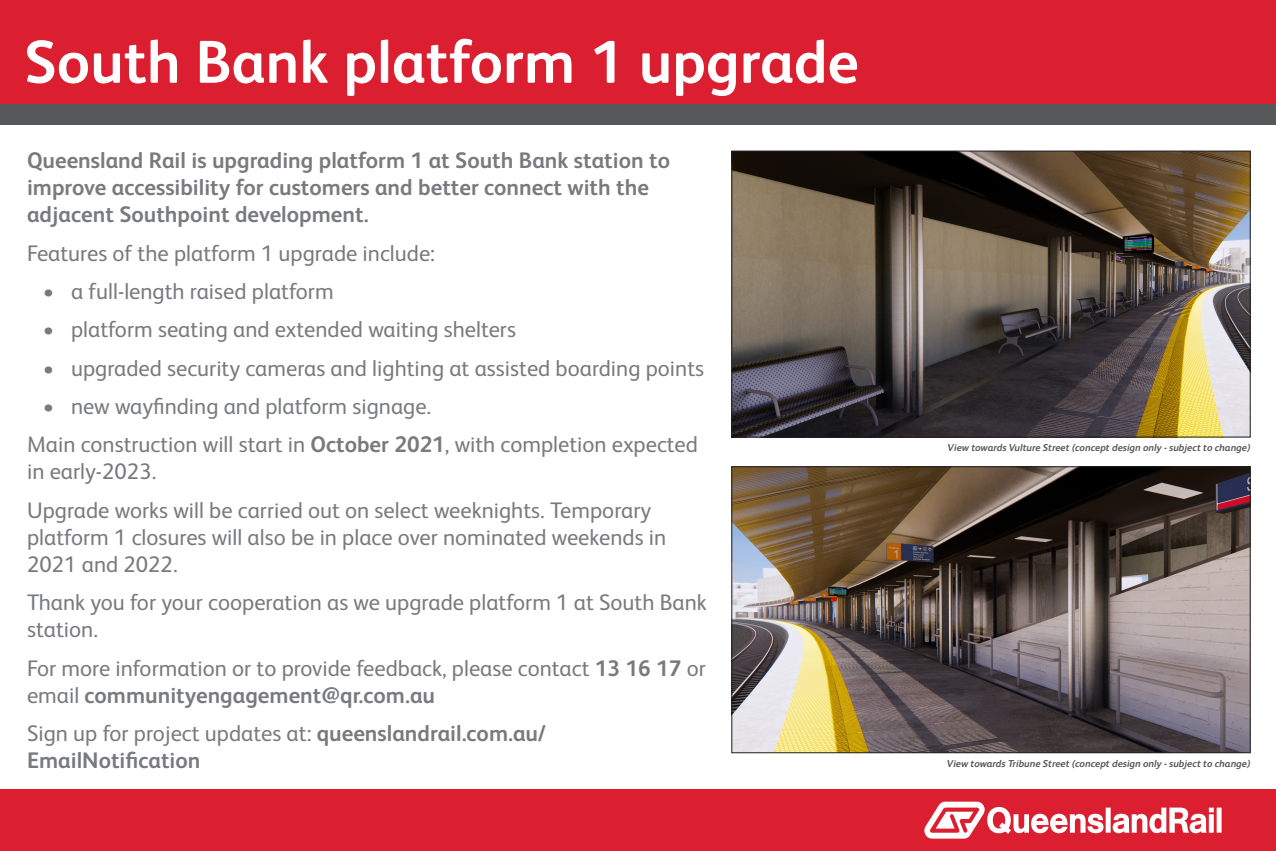
<style>
.page{position:relative;width:1276px;height:851px;background:#fff}
.page>*{position:absolute;margin:0;border:0;box-sizing:border-box;transform-origin:0 0}
.t1{font:700 60.5px "FS Albert Pro";color:#fff}
.t2{font:22.5px/27px "FS Albert Pro";color:#787a7d}
.t3{font:700 22.5px/27px "FS Albert Pro";color:#787a7d}
.t4{font:italic 700 10px "FS Albert Pro";color:#57585a}
.s1{font-weight:700}
.s2{font-weight:400}
</style>
<div class="page">
<div style="left:0;top:103px;width:1276px;height:22px;background:#57585a"></div>
<div style="left:0;top:0;width:1276px;height:103px;background:#db1e30"></div>
<div style="left:0;top:789px;width:1276px;height:61px;background:#db1e30"></div>
<svg style="left:924px;top:801px;width:297px;height:37px"></svg>
<img style="left:733px;top:468px;width:515px;height:282px">
<div style="left:731px;top:466px;width:519px;height:286px;border:1px solid #231f20"></div>
<img style="left:733px;top:153px;width:515px;height:282px">
<div style="left:731px;top:151px;width:519px;height:286px;border:1px solid #231f20"></div>
<p class="t1" style="left:24px;top:19px;width:836px">South Bank platform 1 upgrade</p>
<p class="t3" style="left:27px;top:146px;width:644px">Queensland Rail is upgrading platform 1 at South Bank station to improve accessibility for customers and better connect with the adjacent Southpoint development.</p>
<p class="t2" style="left:27px;top:237px;width:409px">Features of the platform 1 upgrade include:</p>
<p class="t2" style="left:43px;top:276px;width:292px">• a full-length raised platform</p>
<p class="t2" style="left:43px;top:314px;width:475px">• platform seating and extended waiting shelters</p>
<p class="t2" style="left:43px;top:353px;width:663px">• upgraded security cameras and lighting at assisted boarding points</p>
<p class="t2" style="left:43px;top:391px;width:390px">• new wayfinding and platform signage.</p>
<p class="t2" style="left:27px;top:429px;width:672px">Main construction will start in <span class="s1">October 2021</span>, with completion expected in early-2023.</p>
<p class="t2" style="left:27px;top:495px;width:641px">Upgrade works will be carried out on select weeknights. Temporary platform 1 closures will also be in place over nominated weekends in<br>2021 and 2022.</p>
<p class="t2" style="left:27px;top:587px;width:681px">Thank you for your cooperation as we upgrade platform 1 at South Bank station.</p>
<p class="t2" style="left:27px;top:652px;width:680px">For more information or to provide feedback, please contact <span class="s1">13 16 17</span> or email <span class="s1">communityengagement@qr.com.au</span></p>
<p class="t3" style="left:27px;top:718px;width:520px"><span class="s2">Sign up for project updates at:</span> queenslandrail.com.au/<br>EmailNotification</p>
<p class="t4" style="left:947px;top:440px;width:304px">View towards Vulture Street (concept design only - subject to change)</p>
<p class="t4" style="left:947px;top:756px;width:305px">View towards Tribune Street (concept design only - subject to change)</p>
</div>
